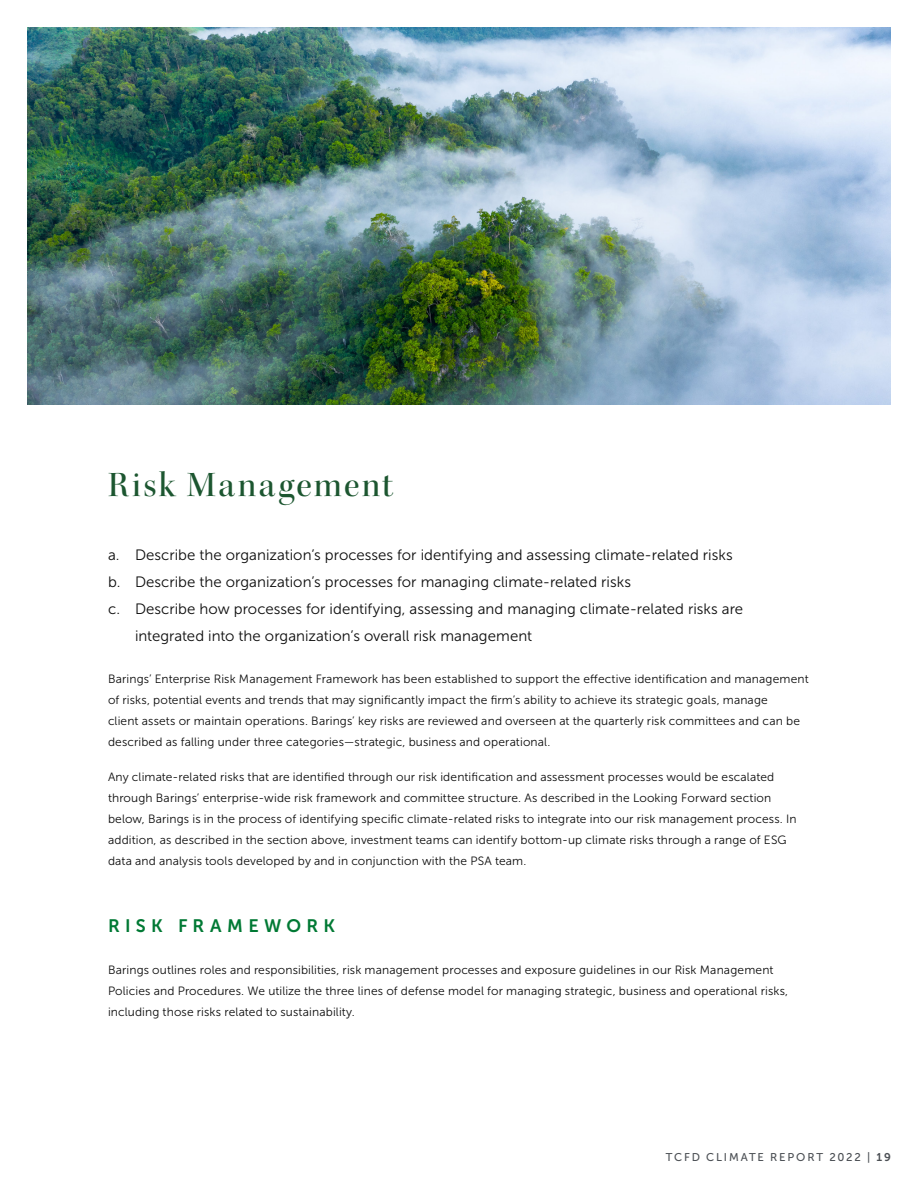
<style>
.page{position:relative;width:918px;height:1188px;background:#fff}
.page>*{position:absolute;margin:0;border:0;box-sizing:border-box;transform-origin:0 0}
.t1{font:36px "Kepler Std Medium Disp";letter-spacing:.065em;color:#1c5630}
.t2{font:18px "Museo Sans 700";letter-spacing:.295em;color:#007934}
.t3{font:15px "Museo Sans 300";color:#0d0d0d}
.t4{font:12px/21px "Museo Sans 300";letter-spacing:.01em;color:#0d0d0d}
.t5{font:11.25px "Museo Sans 500";letter-spacing:.16em;color:#4b4f54}
.s1{font-family:"Museo Sans 700"}
</style>
<div class="page">
<img style="left:27px;top:27px;width:864px;height:378px">
<h1 class="t1" style="left:108px;top:464px;width:287px">Risk Management</h1>
<p class="t3" style="left:108px;top:547px;width:626px">a. Describe the organization’s processes for identifying and assessing climate-related risks</p>
<p class="t3" style="left:108px;top:574px;width:525px">b. Describe the organization’s processes for managing climate-related risks</p>
<p class="t3" style="left:108px;top:601px;width:637px">c. Describe how processes for identifying, assessing and managing climate-related risks are</p>
<p class="t3" style="left:135px;top:628px;width:399px">integrated into the organization’s overall risk management</p>
<p class="t4" style="left:108px;top:669px;width:702px">Barings’ Enterprise Risk Management Framework has been established to support the effective identification and management of risks, potential events and trends that may significantly impact the firm’s ability to achieve its strategic goals, manage<br>client assets or maintain operations. Barings’ key risks are reviewed and overseen at the quarterly risk committees and can be described as falling under three categories—strategic, business and operational.</p>
<p class="t4" style="left:108px;top:766px;width:690px">Any climate-related risks that are identified through our risk identification and assessment processes would be escalated through Barings’ enterprise-wide risk framework and committee structure. As described in the Looking Forward section below, Barings is in the process of identifying specific climate-related risks to integrate into our risk management process. In addition, as described in the section above, investment teams can identify bottom-up climate risks through a range of ESG data and analysis tools developed by and in conjunction with the PSA team.</p>
<h2 class="t2" style="left:108px;top:915px;width:229px">RISK FRAMEWORK</h2>
<p class="t4" style="left:108px;top:959px;width:682px">Barings outlines roles and responsibilities, risk management processes and exposure guidelines in our Risk Management<br>Policies and Procedures. We utilize the three lines of defense model for managing strategic, business and operational risks, including those risks related to sustainability.</p>
<p class="t5" style="left:666px;top:1151px;width:227px">TCFD CLIMATE REPORT 2022 | <span class="s1">19</span></p>
</div>
